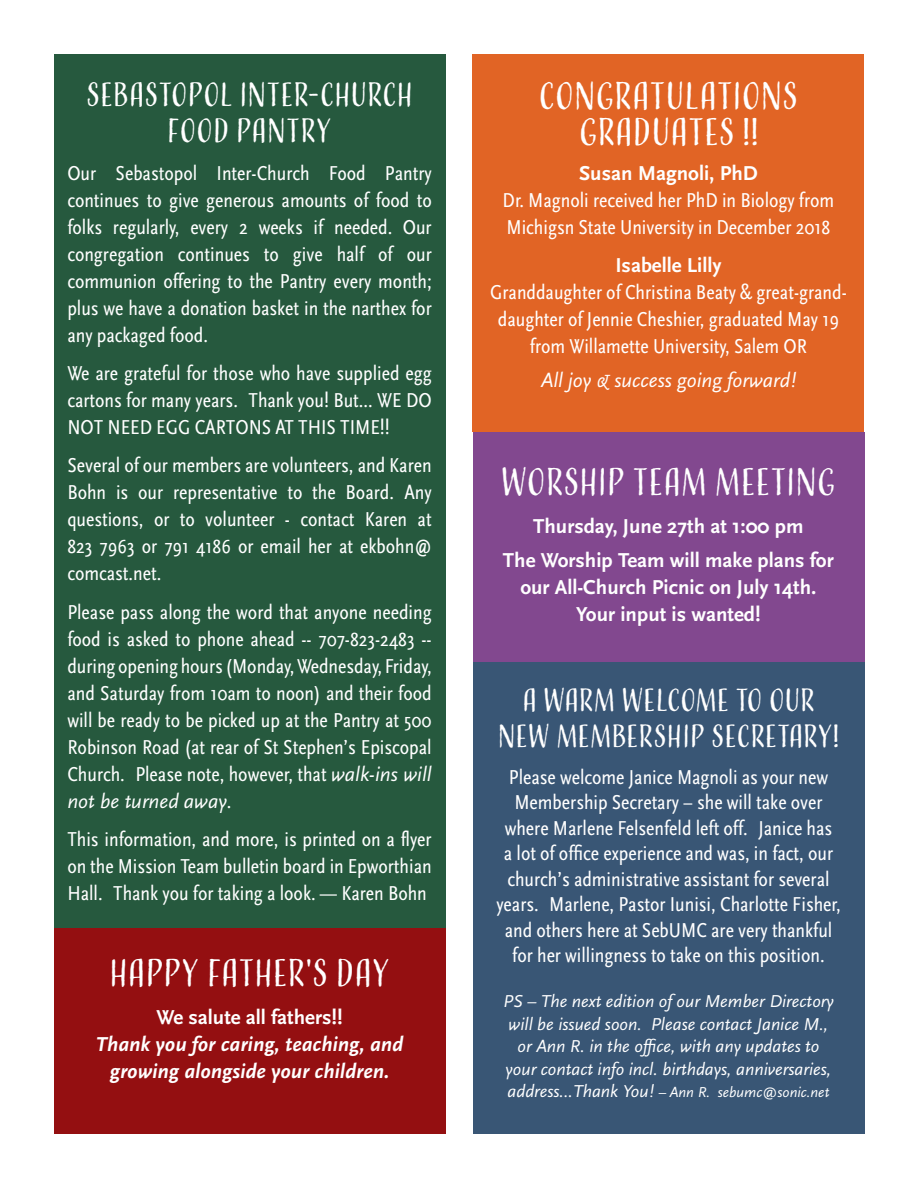
<style>
.page{position:relative;width:918px;height:1188px;background:#fff}
.page>*{position:absolute;margin:0;border:0;box-sizing:border-box;transform-origin:0 0}
.t1{font:36px/36px "Adorn Condensed Sans";letter-spacing:-.005em;color:#fff;text-align:center}
.t2{font:31.5px/36px "Adorn Condensed Sans";letter-spacing:-.005em;color:#fff;text-align:center}
.t3{font:30px/36px "Adorn Condensed Sans";letter-spacing:-.015em;color:#fff;text-align:center}
.t4{font:21px/27px "Scala Sans Regular Con";color:#fff;text-align:justify}
.t5{font:700 21px/27px "Scala Sans";color:#fff;text-align:center}
.t6{font:italic 700 21px/27px "Scala Sans";color:#fff;text-align:center}
.t7{font:italic 21px "Scala Sans";color:#fff}
.t8{font:italic 18px/22.5px "Scala Sans";color:#fff;text-align:center}
.t9{font:italic 15px "Scala Sans";color:#fff}
.s1{font-family:"Scala Sans";font-style:italic}
.s2{font-style:normal}
.s3{font-family:"Scala Sans";font-weight:700}
.s4{font-size:18px}
</style>
<div class="page">
<div style="left:473px;top:54px;width:391px;height:378px;background:#e16425"></div>
<div style="left:473px;top:662px;width:391px;height:472px;background:#395675"></div>
<div style="left:473px;top:432px;width:391px;height:230px;background:#82488f"></div>
<div style="left:54px;top:54px;width:391px;height:875px;background:#26593e"></div>
<div style="left:54px;top:929px;width:391px;height:205px;background:#940f11"></div>
<p class="t2" style="left:86px;top:78px;width:328px">SEBASTOPOL INTER-CHURCH<br>FOOD PANTRY</p>
<p class="t4" style="left:67px;top:160px;width:366px">Our Sebastopol Inter-Church Food Pantry continues to give generous amounts of food to folks regularly, every 2 weeks if needed. Our congregation continues to give half of our communion offering to the Pantry every month; plus we have a donation basket in the narthex for any packaged food.</p>
<p class="t4" style="left:67px;top:360px;width:366px">We are grateful for those who have supplied egg cartons for many years. Thank you! But... WE DO NOT NEED EGG CARTONS AT THIS TIME!!</p>
<p class="t4" style="left:67px;top:452px;width:366px">Several of our members are volunteers, and Karen Bohn is our representative to the Board. Any questions, or to volunteer - contact Karen at 823 7963 or 791 4186 or email her at ekbohn@ comcast.net.</p>
<p class="t4" style="left:67px;top:598px;width:366px">Please pass along the word that anyone needing food is asked to phone ahead -- 707-823-2483 -- during opening hours (Monday, Wednesday, Friday, and Saturday from 10am to noon) and their food will be ready to be picked up at the Pantry at 500<br>Robinson Road (at rear of St Stephen’s Episcopal Church. Please note, however, that <span class="s1">walk-ins will not be turned away</span>.</p>
<p class="t4" style="left:67px;top:826px;width:366px">This information, and more, is printed on a flyer on the Mission Team bulletin board in Epworthian Hall. Thank you for taking a look. — Karen Bohn</p>
<p class="t1" style="left:109px;top:957px;width:282px">HAPPY FATHER'S DAY</p>
<p class="t6" style="left:96px;top:1004px;width:309px"><span class="s2">We salute all fathers!!<br></span>Thank you for caring, teaching, and growing alongside your children.</p>
<p class="t1" style="left:539px;top:80px;width:261px">CONGRATULATIONS<br>GRADUATES !!</p>
<p class="t4" style="left:503px;top:159px;width:333px;text-align:center"><span class="s3">Susan Magnoli, PhD<br></span>Dr. Magnoli received her PhD in Biology from<br>Michigsn State University in December 2018</p>
<p class="t4" style="left:490px;top:252px;width:358px;text-align:center"><span class="s3">Isabelle Lilly<br></span>Granddaughter of Christina Beaty &amp; great-grand&shy;daughter of Jennie Cheshier, graduated May 19 from Willamette University, Salem OR</p>
<p class="t7" style="left:541px;top:368px;width:257px">All joy &amp; success going forward!</p>
<p class="t1" style="left:501px;top:466px;width:336px">WORSHIP TEAM MEETING</p>
<p class="t5" style="left:533px;top:513px;width:272px">Thursday, June 27th at 1:00 pm</p>
<p class="t5" style="left:503px;top:547px;width:332px">The Worship Team will make plans for our All-Church Picnic on July 14th.<br>Your input is wanted!</p>
<p class="t3" style="left:498px;top:684px;width:343px">A WARM WELCOME TO OUR<br>NEW MEMBERSHIP SECRETARY!</p>
<p class="t4" style="left:496px;top:764px;width:346px;line-height:25.5px;text-align:center">Please welcome Janice Magnoli as your new Membership Secretary – she will take over where Marlene Felsenfeld left off. Janice has<br>a lot of office experience and was, in fact, our church’s administrative assistant for several years. Marlene, Pastor Iunisi, Charlotte Fisher, and others here at SebUMC are very thankful for her willingness to take on this position.</p>
<p class="t8" style="left:503px;top:990px;width:332px">PS – The next edition of our Member Directory will be issued soon. Please contact Janice M., or Ann R. in the office, with any updates to your contact info incl. birthdays, anniversaries,</p>
<p class="t9" style="left:508px;top:1083px;width:323px"><span class="s4">address...Thank You!</span> – Ann R. sebumc@sonic.net</p>
</div>
